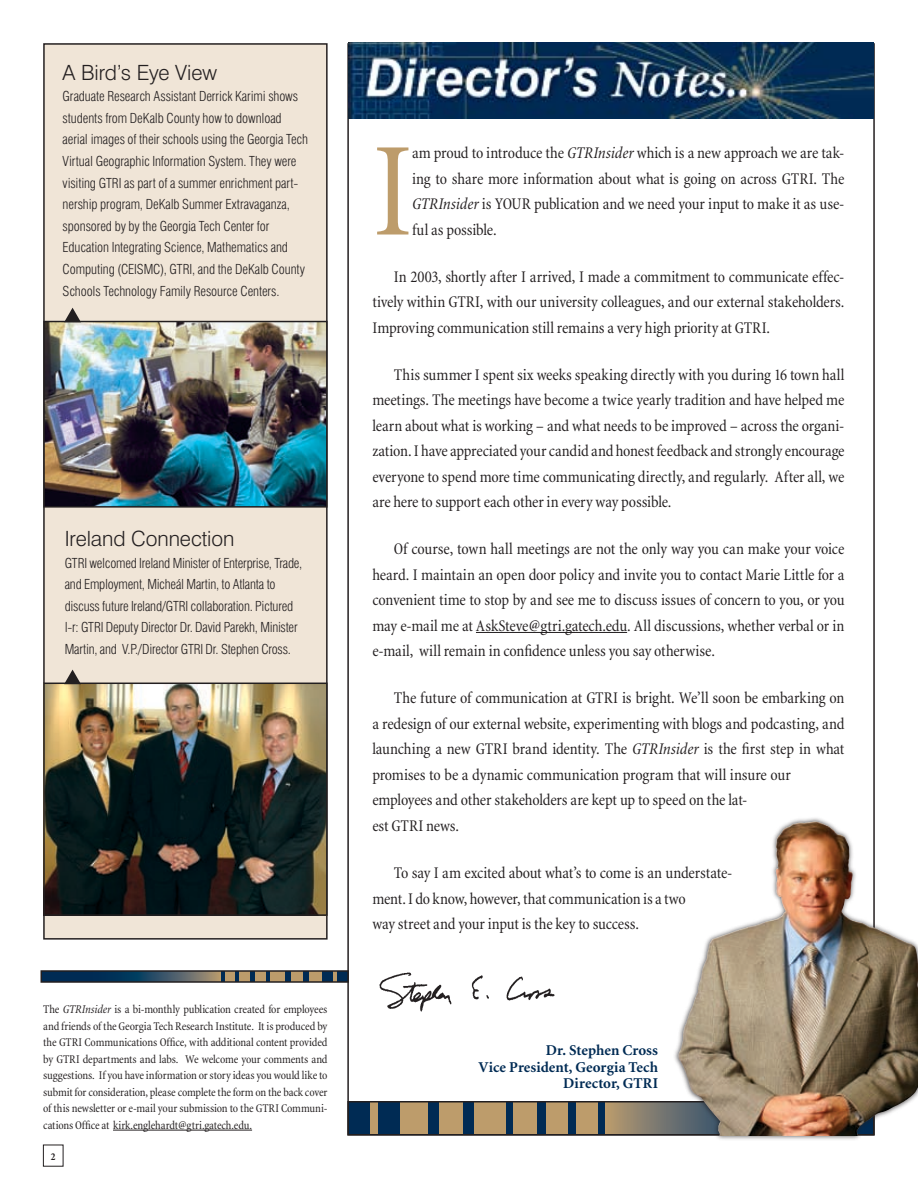
<style>
.page{position:relative;width:918px;height:1188px;background:#fff}
.page>*{position:absolute;margin:0;border:0;box-sizing:border-box;transform-origin:0 0}
.t1{font:condensed 136.2px "Minion";color:#bd9c6b}
.t2{font:300 21px "Swiss 721 BT";letter-spacing:-.005em;color:#231f20}
.t3{font:condensed 16.5px/25.5px "Minion";letter-spacing:-.01em;color:#231f20;text-align:justify}
.t4{font:700 15px/16.5px "Minion";letter-spacing:.005em;color:#002b54;text-align:right}
.t5{font:300 condensed 13.5px/21.6px "Swiss 721 BT";letter-spacing:-.01em;color:#231f20}
.t6{font:condensed 12px/16.5px "Minion";letter-spacing:-.005em;color:#231f20;text-align:justify}
.t7{font:700 condensed 10.5px "Minion";color:#231f20}
.s1{font-style:italic}
</style>
<div class="page">
<div style="left:44px;top:44px;width:283px;height:895px;background:#f0e5d7"></div>
<svg style="left:605px;top:1104px;width:68px;height:29px;background:#91856f"></svg>
<div style="left:348px;top:1102px;width:257px;height:33px;background:#bd9c6b"></div>
<div style="left:348px;top:1102px;width:21px;height:33px;background:#002b54"></div>
<div style="left:379px;top:1102px;width:21px;height:33px;background:#002b54"></div>
<div style="left:428px;top:1102px;width:11px;height:33px;background:#002b54"></div>
<div style="left:463px;top:1102px;width:11px;height:33px;background:#002b54"></div>
<div style="left:506px;top:1102px;width:7px;height:33px;background:#002b54"></div>
<div style="left:538px;top:1102px;width:8px;height:33px;background:#002b54"></div>
<div style="left:569px;top:1102px;width:7px;height:33px;background:#002b54"></div>
<div style="left:598px;top:1102px;width:7px;height:33px;background:#002b54"></div>
<div style="left:347px;top:1101px;width:527px;height:35px;border:2px solid #231f20"></div>
<div style="left:673px;top:816px;width:245px;height:325px;background:#231f20;opacity:.75"></div>
<img style="left:698px;top:821px;width:220px;height:314px">
<hr style="left:476px;top:632px;width:151px;height:1px;background:#231f20">
<img style="left:46px;top:686px;width:279px;height:227px">
<div style="left:43px;top:683px;width:285px;height:233px;border:2px solid #231f20"></div>
<img style="left:46px;top:324px;width:279px;height:181px">
<div style="left:43px;top:321px;width:285px;height:187px;border:2px solid #231f20"></div>
<svg style="left:62px;top:307px;width:21px;height:16px"></svg>
<svg style="left:62px;top:669px;width:21px;height:16px"></svg>
<hr style="left:113px;top:1130px;width:139px;height:1px;background:#231f20">
<div style="left:41px;top:971px;width:307px;height:11px;background:#002b54"></div>
<svg style="left:122px;top:973px;width:99px;height:7px"></svg>
<div style="left:221px;top:971px;width:127px;height:11px;background:#bd9c6b"></div>
<div style="left:338px;top:971px;width:10px;height:11px;background:#002b54"></div>
<div style="left:323px;top:971px;width:10px;height:11px;background:#002b54"></div>
<div style="left:303px;top:971px;width:6px;height:11px;background:#002b54"></div>
<div style="left:286px;top:971px;width:5px;height:11px;background:#002b54"></div>
<hr style="left:266px;top:971px;width:4px;height:11px;background:#002b54">
<hr style="left:250px;top:971px;width:4px;height:11px;background:#002b54">
<hr style="left:235px;top:971px;width:4px;height:11px;background:#002b54">
<svg style="left:221px;top:973px;width:3px;height:7px"></svg>
<div style="left:40px;top:970px;width:309px;height:13px;border:2px solid #231f20"></div>
<img style="left:379px;top:972px;width:176px;height:40px">
<img style="left:348px;top:42px;width:525px;height:76px">
<p class="t2" style="left:63px;top:59px;width:156px">A Bird’s Eye View</p>
<p class="t5" style="left:63px;top:85px;width:247px">Graduate Research Assistant Derrick Karimi shows students from DeKalb County how to download aerial images of their schools using the Georgia Tech Virtual Geographic Information System. They were visiting GTRI as part of a summer enrichment part&shy;nership program, DeKalb Summer Extravaganza, sponsored by by the Georgia Tech Center for Education Integrating Science, Mathematics and Computing (CEISMC), GTRI, and the DeKalb County Schools Technology Family Resource Centers.</p>
<p class="t2" style="left:65px;top:526px;width:171px">Ireland Connection</p>
<p class="t5" style="left:65px;top:552px;width:239px">GTRI welcomed Ireland Minister of Enterprise, Trade, and Employment, Micheál Martin, to Atlanta to discuss future Ireland/GTRI collaboration. Pictured l-r: GTRI Deputy Director Dr. David Parekh, Minister Martin, and V.P./Director GTRI Dr. Stephen Cross.</p>
<p class="t6" style="left:43px;top:1002px;width:286px">The <span class="s1">GTRInsider</span> is a bi-monthly publication created for employees and friends of the Georgia Tech Research Institute. It is produced by the GTRI Communications Office, with additional content provided by GTRI departments and labs. We welcome your comments and suggestions. If you have information or story ideas you would like to submit for consideration, please complete the form on the back cover of this newsletter or e-mail your submission to the GTRI Communi&shy;cations Office at kirk.englehardt@gtri.gatech.edu.</p>
<p class="t7" style="left:51px;top:1150px;width:6px">2</p>
<h1 class="t1" style="left:372px;top:121px;width:43px">I</h1>
<p class="t3" style="left:412px;top:140px;width:434px">am proud to introduce the <span class="s1">GTRInsider</span> which is a new approach we are tak&shy;ing to share more information about what is going on across GTRI. The <span class="s1">GTRInsider</span> is YOUR publication and we need your input to make it as use&shy;ful as possible.</p>
<p class="t3" style="left:372px;top:264px;width:474px;text-indent:22px">In 2003, shortly after I arrived, I made a commitment to communicate effec&shy;tively within GTRI, with our university colleagues, and our external stakeholders.<br>Improving communication still remains a very high priority at GTRI.</p>
<p class="t3" style="left:372px;top:362px;width:474px;text-indent:22px">This summer I spent six weeks speaking directly with you during 16 town hall meetings. The meetings have become a twice yearly tradition and have helped me learn about what is working – and what needs to be improved – across the organi&shy;zation. I have appreciated your candid and honest feedback and strongly encourage everyone to spend more time communicating directly, and regularly. After all, we are here to support each other in every way possible.</p>
<p class="t3" style="left:372px;top:537px;width:474px;text-indent:22px">Of course, town hall meetings are not the only way you can make your voice heard. I maintain an open door policy and invite you to contact Marie Little for a convenient time to stop by and see me to discuss issues of concern to you, or you may e-mail me at AskSteve@gtri.gatech.edu. All discussions, whether verbal or in e-mail, will remain in confidence unless you say otherwise.</p>
<p class="t3" style="left:372px;top:686px;width:474px;text-align:left;text-indent:22px">The future of communication at GTRI is bright. We’ll soon be embarking on a redesign of our external website, experimenting with blogs and podcasting, and launching a new GTRI brand identity. The <span class="s1">GTRInsider</span> is the first step in what promises to be a dynamic communication program that will insure our employees and other stakeholders are kept up to speed on the lat-<br>est GTRI news.</p>
<p class="t3" style="left:372px;top:860px;width:362px;text-align:left;text-indent:22px">To say I am excited about what’s to come is an understate&shy;ment. I do know, however, that communication is a two<br>way street and your input is the key to success.</p>
<p class="t4" style="left:479px;top:1043px;width:181px">Dr. Stephen Cross<br>Vice President, Georgia Tech<br>Director, GTRI</p>
</div>
